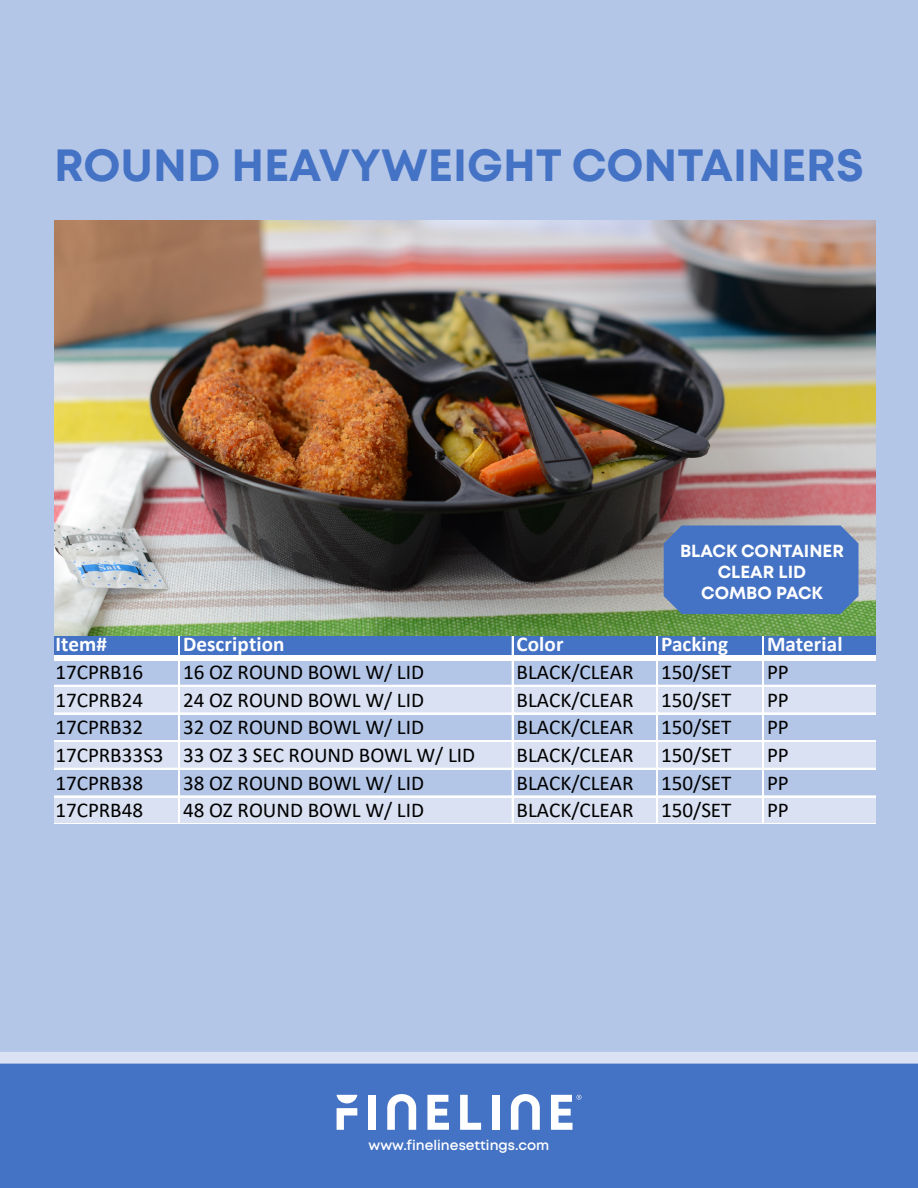
<style>
.page{position:relative;width:918px;height:1188px;background:#fff}
.page>*{position:absolute;margin:0;border:0;box-sizing:border-box;transform-origin:0 0}
.t1{font:700 45.15px "Mont";color:#4472c4}
.t2{font:21.15px "Calibri";color:#000}
.t3{font:700 21.15px "Calibri";letter-spacing:.005em;color:#fff}
.t4{font:700 17.55px "Mont";color:#fff}
.t5{font:600 13.95px "Mont";color:#fff}
</style>
<div class="page">
<div style="left:0;top:0;width:918px;height:1073px;background:#b4c6e7"></div>
<div style="left:54px;top:630px;width:822px;height:29px;background:#4472c4"></div>
<div style="left:54px;top:686px;width:822px;height:28px;background:#d9e1f2"></div>
<div style="left:54px;top:741px;width:822px;height:28px;background:#d9e1f2"></div>
<div style="left:54px;top:796px;width:822px;height:27px;background:#d9e1f2"></div>
<hr style="left:178px;top:630px;width:2px;height:25px;background:#fff">
<hr style="left:512px;top:630px;width:2px;height:25px;background:#fff">
<hr style="left:656px;top:630px;width:2px;height:25px;background:#fff">
<hr style="left:762px;top:630px;width:2px;height:25px;background:#fff">
<hr style="left:178px;top:661px;width:2px;height:162px;background:#fff">
<hr style="left:512px;top:661px;width:2px;height:162px;background:#fff">
<hr style="left:656px;top:661px;width:2px;height:162px;background:#fff">
<hr style="left:762px;top:661px;width:2px;height:162px;background:#fff">
<div style="left:54px;top:655px;width:822px;height:6px;background:#fff"></div>
<hr style="left:54px;top:685px;width:822px;height:2px;background:#fff">
<hr style="left:54px;top:713px;width:822px;height:2px;background:#fff">
<hr style="left:54px;top:740px;width:822px;height:2px;background:#fff">
<hr style="left:54px;top:768px;width:822px;height:2px;background:#fff">
<hr style="left:54px;top:796px;width:822px;height:2px;background:#fff">
<img style="left:54px;top:221px;width:822px;height:414px">
<div style="left:664px;top:525px;width:195px;height:89px;background:#4472c4"></div>
<div style="left:0;top:1053px;width:918px;height:135px;background:#4472c4"></div>
<div style="left:0;top:1052px;width:918px;height:12px;background:#d9e1f2"></div>
<svg style="left:387px;top:1094px;width:29px;height:36px"></svg>
<svg style="left:427px;top:1095px;width:22px;height:35px"></svg>
<svg style="left:460px;top:1095px;width:21px;height:35px"></svg>
<div style="left:492px;top:1095px;width:8px;height:35px;background:#fff"></div>
<svg style="left:511px;top:1094px;width:29px;height:36px"></svg>
<svg style="left:337px;top:1095px;width:20px;height:35px"></svg>
<svg style="left:551px;top:1095px;width:30px;height:35px"></svg>
<div style="left:369px;top:1095px;width:7px;height:35px;background:#fff"></div>
<p class="t1" style="left:54px;top:136px;width:812px">ROUND HEAVYWEIGHT CONTAINERS</p>
<p class="t4" style="left:680px;top:539px;width:165px">BLACK CONTAINER</p>
<p class="t4" style="left:718px;top:560px;width:90px">CLEAR LID</p>
<p class="t4" style="left:701px;top:582px;width:123px">COMBO PACK</p>
<p class="t3" style="left:55px;top:629px;width:53px">Item#</p>
<p class="t3" style="left:183px;top:629px;width:103px">Description</p>
<p class="t3" style="left:517px;top:629px;width:49px">Color</p>
<p class="t3" style="left:661px;top:629px;width:69px">Packing</p>
<p class="t3" style="left:767px;top:629px;width:77px">Material</p>
<p class="t2" style="left:55px;top:657px;width:89px">17CPRB16</p>
<p class="t2" style="left:183px;top:657px;width:243px">16 OZ ROUND BOWL W/ LID</p>
<p class="t2" style="left:517px;top:657px;width:119px">BLACK/CLEAR</p>
<p class="t2" style="left:661px;top:657px;width:72px">150/SET</p>
<p class="t2" style="left:767px;top:657px;width:23px">PP</p>
<p class="t2" style="left:55px;top:685px;width:89px">17CPRB24</p>
<p class="t2" style="left:183px;top:685px;width:243px">24 OZ ROUND BOWL W/ LID</p>
<p class="t2" style="left:517px;top:685px;width:119px">BLACK/CLEAR</p>
<p class="t2" style="left:661px;top:685px;width:72px">150/SET</p>
<p class="t2" style="left:767px;top:685px;width:23px">PP</p>
<p class="t2" style="left:55px;top:712px;width:89px">17CPRB32</p>
<p class="t2" style="left:183px;top:712px;width:243px">32 OZ ROUND BOWL W/ LID</p>
<p class="t2" style="left:517px;top:712px;width:119px">BLACK/CLEAR</p>
<p class="t2" style="left:661px;top:712px;width:72px">150/SET</p>
<p class="t2" style="left:767px;top:712px;width:23px">PP</p>
<p class="t2" style="left:55px;top:740px;width:421px">17CPRB33S3 33 OZ 3 SEC ROUND BOWL W/ LID</p>
<p class="t2" style="left:517px;top:740px;width:119px">BLACK/CLEAR</p>
<p class="t2" style="left:661px;top:740px;width:72px">150/SET</p>
<p class="t2" style="left:767px;top:740px;width:23px">PP</p>
<p class="t2" style="left:55px;top:768px;width:89px">17CPRB38</p>
<p class="t2" style="left:183px;top:768px;width:243px">38 OZ ROUND BOWL W/ LID</p>
<p class="t2" style="left:517px;top:768px;width:119px">BLACK/CLEAR</p>
<p class="t2" style="left:661px;top:768px;width:72px">150/SET</p>
<p class="t2" style="left:767px;top:768px;width:23px">PP</p>
<p class="t2" style="left:55px;top:796px;width:89px">17CPRB48</p>
<p class="t2" style="left:183px;top:796px;width:243px">48 OZ ROUND BOWL W/ LID</p>
<p class="t2" style="left:517px;top:796px;width:119px">BLACK/CLEAR</p>
<p class="t2" style="left:661px;top:796px;width:72px">150/SET</p>
<p class="t2" style="left:767px;top:796px;width:23px">PP</p>
<p class="t5" style="left:369px;top:1136px;width:182px">www.finelinesettings.com</p>
</div>
